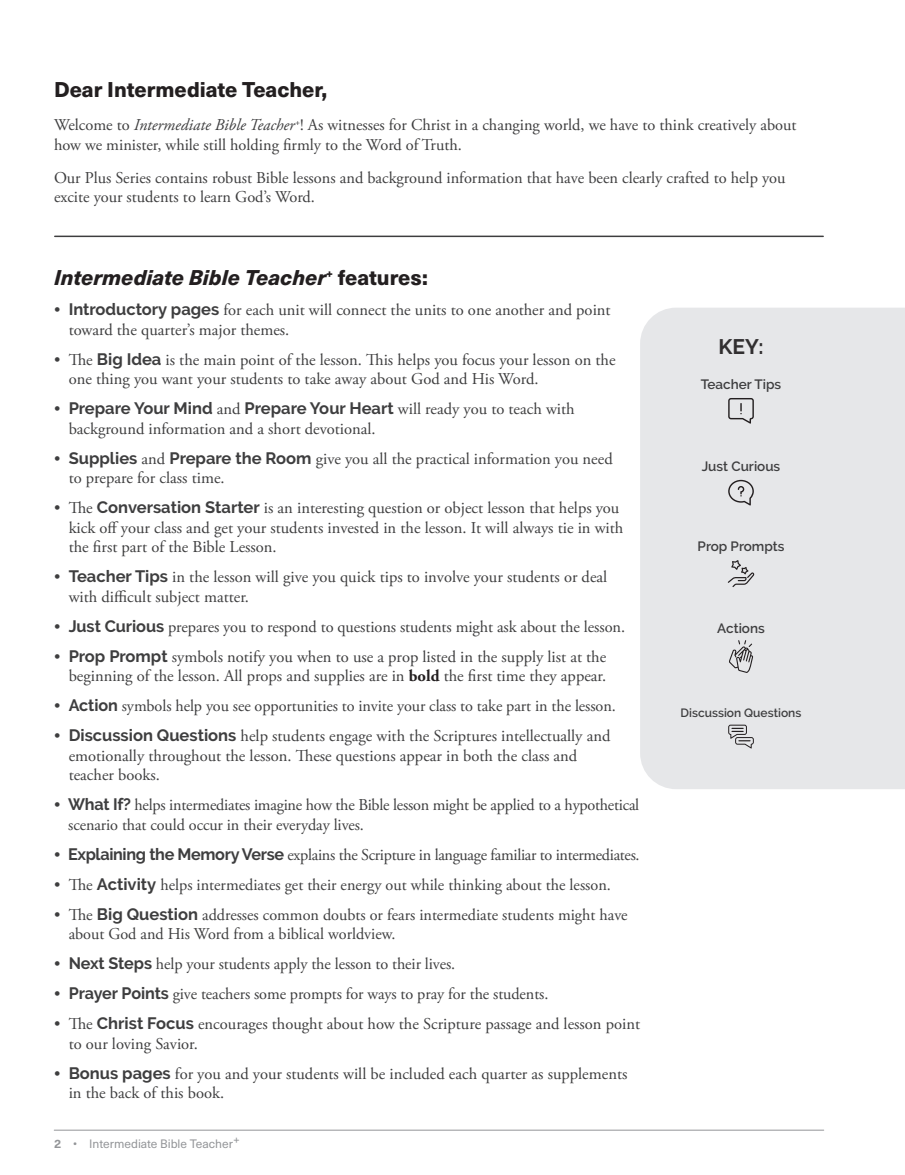
<style>
.page{position:relative;width:905px;height:1175px;background:#fff}
.page>*{position:absolute;margin:0;border:0;box-sizing:border-box;transform-origin:0 0}
.t1{font:italic 800 21px "Neue Haas Unica W1 G";color:#231f20}
.t2{font:800 21px "Neue Haas Unica W1 G";color:#231f20}
.t3{font:700 21px "Raleway";color:#312f30}
.t4{font:16.5px/19.5px "Adobe Garamond Pro";color:#3e3e3f}
.t5{font:16.5px "Adobe Garamond Pro";letter-spacing:-.02em;color:#3e3e3f}
.t6{font:600 13.5px "Raleway";color:#3e3e3f}
.t7{font:12px "Neue Haas Unica W1 G";color:#939598}
.t8{font:600 12px "Raleway";color:#3e3e3f}
.s1{font-style:italic}
.s2{font-style:normal}
.s3{font-family:"Raleway";font-weight:700}
.s4{font-weight:700;color:#231f20}
.s5{font-weight:700}
</style>
<div class="page">
<hr style="left:54px;top:1129px;width:769px;height:1px;background:#939598">
<hr style="left:55px;top:236px;width:768px;height:1px;background:#3e3e3f">
<div style="left:640px;top:308px;width:264px;height:481px;background:#e6e7e9"></div>
<svg style="left:728px;top:398px;width:25px;height:25px"></svg>
<svg style="left:728px;top:480px;width:25px;height:25px"></svg>
<svg style="left:727px;top:560px;width:27px;height:27px"></svg>
<svg style="left:729px;top:640px;width:24px;height:33px"></svg>
<svg style="left:728px;top:724px;width:25px;height:24px"></svg>
<p class="t2" style="left:54px;top:73px;width:275px">Dear Intermediate Teacher,</p>
<p class="t4" style="left:54px;top:116px;width:744px">Welcome to <span class="s1">Intermediate Bible Teacher</span><sup>+</sup>! As witnesses for Christ in a changing world, we have to think creatively about how we minister, while still holding firmly to the Word of Truth.</p>
<p class="t4" style="left:54px;top:168px;width:733px">Our Plus Series contains robust Bible lessons and background information that have been clearly crafted to help you excite your students to learn God’s Word.</p>
<p class="t1" style="left:54px;top:261px;width:375px">Intermediate Bible Teacher<sup>+</sup> <span class="s2">features:</span></p>
<p class="t4" style="left:69px;top:301px;width:543px;text-indent:-15px">• <span class="s3">Introductory pages</span> for each unit will connect the units to one another and point toward the quarter’s major themes.</p>
<p class="t4" style="left:69px;top:350px;width:548px;text-indent:-15px">• The <span class="s3">Big Idea</span> is the main point of the lesson. This helps you focus your lesson on the one thing you want your students to take away about God and His Word.</p>
<p class="t4" style="left:69px;top:400px;width:507px;text-indent:-15px">• <span class="s3">Prepare Your Mind</span> and <span class="s3">Prepare Your Heart</span> will ready you to teach with background information and a short devotional.</p>
<p class="t4" style="left:69px;top:449px;width:545px;text-indent:-15px">• <span class="s3">Supplies</span> and <span class="s3">Prepare the Room</span> give you all the practical information you need to prepare for class time.</p>
<p class="t4" style="left:69px;top:499px;width:556px;text-indent:-15px">• The <span class="s3">Conversation Starter</span> is an interesting question or object lesson that helps you kick off your class and get your students invested in the lesson. It will always tie in with the first part of the Bible Lesson.</p>
<p class="t4" style="left:69px;top:568px;width:540px;text-indent:-15px">• <span class="s3">Teacher Tips</span> in the lesson will give you quick tips to involve your students or deal with difficult subject matter.</p>
<p class="t4" style="left:54px;top:617px;width:572px">• <span class="s3">Just Curious</span> prepares you to respond to questions students might ask about the lesson.</p>
<p class="t4" style="left:54px;top:647px;width:554px;text-align:right">• <span class="s3">Prop Prompt</span> symbols notify you when to use a prop listed in the supply list at the beginning of the lesson. All props and supplies are in <span class="s4">bold</span> the first time they appear.</p>
<p class="t4" style="left:54px;top:697px;width:563px">• <span class="s3">Action</span> symbols help you see opportunities to invite your class to take part in the lesson.</p>
<p class="t4" style="left:69px;top:727px;width:543px;text-indent:-15px">• <span class="s3">Discussion Questions</span> help students engage with the Scriptures intellectually and emotionally throughout the lesson. These questions appear in both the class and teacher books.</p>
<p class="t4" style="left:68px;top:796px;width:572px;text-indent:-14px">• <span class="s3">What If?</span> helps intermediates imagine how the Bible lesson might be applied to a hypothetical scenario that could occur in their everyday lives.</p>
<p class="t5" style="left:54px;top:844px;width:587px">• <span class="s3">Explaining the Memory Verse</span> explains the Scripture in language familiar to intermediates.</p>
<p class="t4" style="left:54px;top:875px;width:558px">• The <span class="s3">Activity</span> helps intermediates get their energy out while thinking about the lesson.</p>
<p class="t4" style="left:69px;top:905px;width:560px;text-indent:-15px">• The <span class="s3">Big Question</span> addresses common doubts or fears intermediate students might have about God and His Word from a biblical worldview.</p>
<p class="t4" style="left:54px;top:955px;width:403px">• <span class="s3">Next Steps</span> help your students apply the lesson to their lives.</p>
<p class="t4" style="left:54px;top:985px;width:496px">• <span class="s3">Prayer Points</span> give teachers some prompts for ways to pray for the students.</p>
<p class="t4" style="left:69px;top:1015px;width:573px;text-indent:-15px">• The <span class="s3">Christ Focus</span> encourages thought about how the Scripture passage and lesson point to our loving Savior.</p>
<p class="t4" style="left:69px;top:1064px;width:560px;text-indent:-15px">• <span class="s3">Bonus pages</span> for you and your students will be included each quarter as supplements in the back of this book.</p>
<p class="t7" style="left:54px;top:1135px;width:187px"><span class="s5">2</span> • Intermediate Bible Teacher+</p>
<p class="t3" style="left:718px;top:335px;width:47px">KEY:</p>
<p class="t6" style="left:700px;top:376px;width:82px">Teacher Tips</p>
<p class="t6" style="left:701px;top:458px;width:80px">Just Curious</p>
<p class="t6" style="left:697px;top:538px;width:88px">Prop Prompts</p>
<p class="t6" style="left:717px;top:620px;width:49px">Actions</p>
<p class="t8" style="left:680px;top:706px;width:122px">Discussion Questions</p>
</div>
